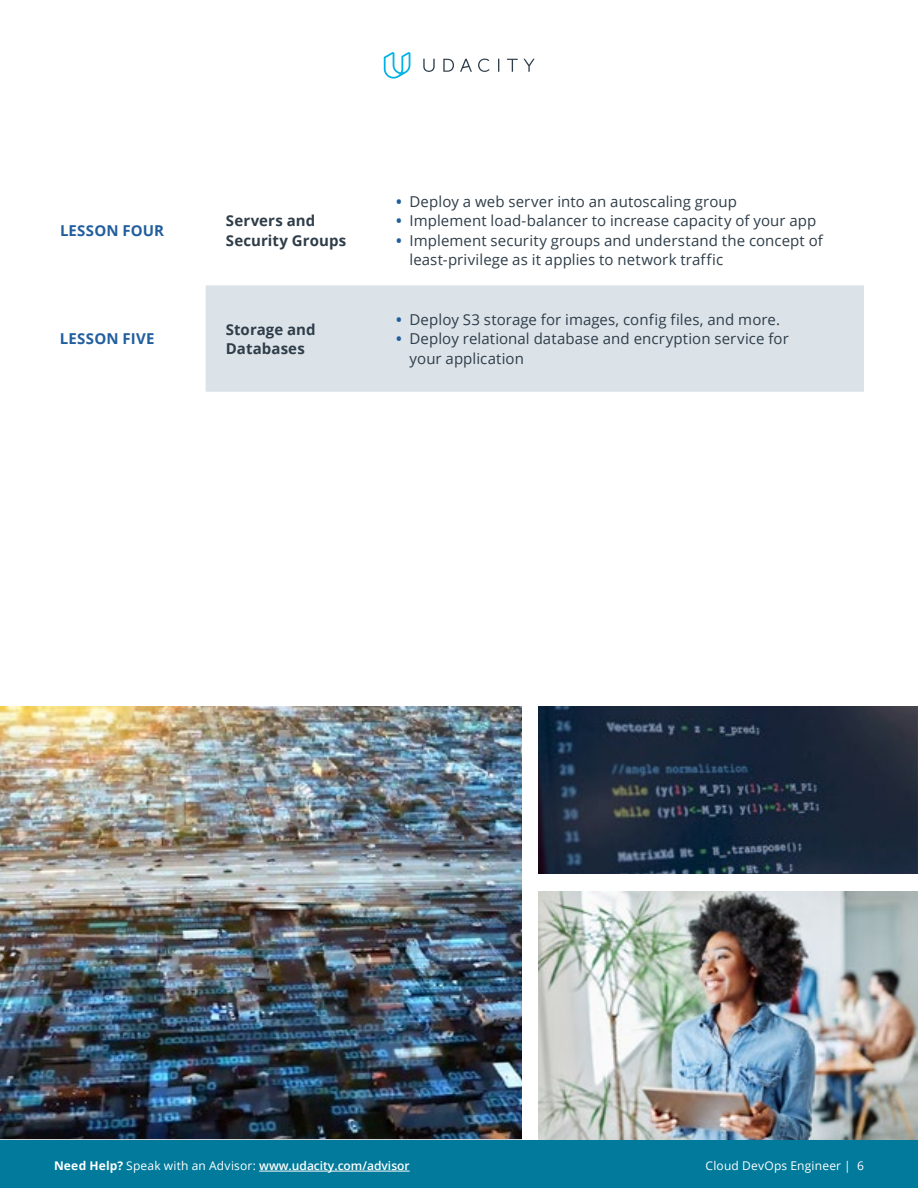
<style>
.page{position:relative;width:918px;height:1188px;background:#fff}
.page>*{position:absolute;margin:0;border:0;box-sizing:border-box;transform-origin:0 0}
.t1{font:15px/19.5px "Open Sans";letter-spacing:.005em;color:#2e3d49}
.t2{font:700 15px/19.5px "Open Sans";letter-spacing:.005em;color:#2e3d49}
.t3{font:700 15px "Open Sans";letter-spacing:.01em;color:#215e9e}
.t4{font:600 12px "Open Sans";color:#fff}
.t5{font:12px "Open Sans";letter-spacing:.015em;color:#fff}
.s1{font-weight:700;color:#215e9e}
.s2{font-weight:700}
.s3{font-weight:400}
</style>
<div class="page">
<div style="left:0;top:1140px;width:918px;height:48px;background:#017a9b"></div>
<hr style="left:259px;top:1171px;width:151px;height:1px;background:#fff">
<svg style="left:384px;top:52px;width:26px;height:27px"></svg>
<svg style="left:423px;top:59px;width:112px;height:13px"></svg>
<div style="left:206px;top:285px;width:658px;height:107px;background:#dbe2e8"></div>
<img style="left:0;top:706px;width:522px;height:433px">
<img style="left:539px;top:891px;width:379px;height:249px">
<img style="left:539px;top:706px;width:379px;height:168px">
<p class="t3" style="left:60px;top:220px;width:106px">LESSON FOUR</p>
<p class="t2" style="left:226px;top:211px;width:122px">Servers and<br>Security Groups</p>
<p class="t3" style="left:60px;top:328px;width:96px">LESSON FIVE</p>
<p class="t2" style="left:226px;top:319px;width:91px">Storage and<br>Databases</p>
<p class="t1" style="left:396px;top:191px;width:342px"><span class="s1">•</span> Deploy a web server into an autoscaling group</p>
<p class="t1" style="left:396px;top:211px;width:422px"><span class="s1">•</span> Implement load-balancer to increase capacity of your app</p>
<p class="t1" style="left:410px;top:230px;width:415px;text-indent:-14px"><span class="s1">•</span> Implement security groups and understand the concept of least-privilege as it applies to network traffic</p>
<p class="t1" style="left:396px;top:309px;width:385px"><span class="s1">•</span> Deploy S3 storage for images, config files, and more.</p>
<p class="t1" style="left:410px;top:329px;width:381px;text-indent:-14px"><span class="s1">•</span> Deploy relational database and encryption service for your application</p>
<p class="t4" style="left:54px;top:1158px;width:357px"><span class="s2">Need Help?</span> <span class="s3">Speak with an Advisor:</span> www.udacity.com/advisor</p>
<p class="t5" style="left:706px;top:1158px;width:160px">Cloud DevOps Engineer | 6</p>
</div>
